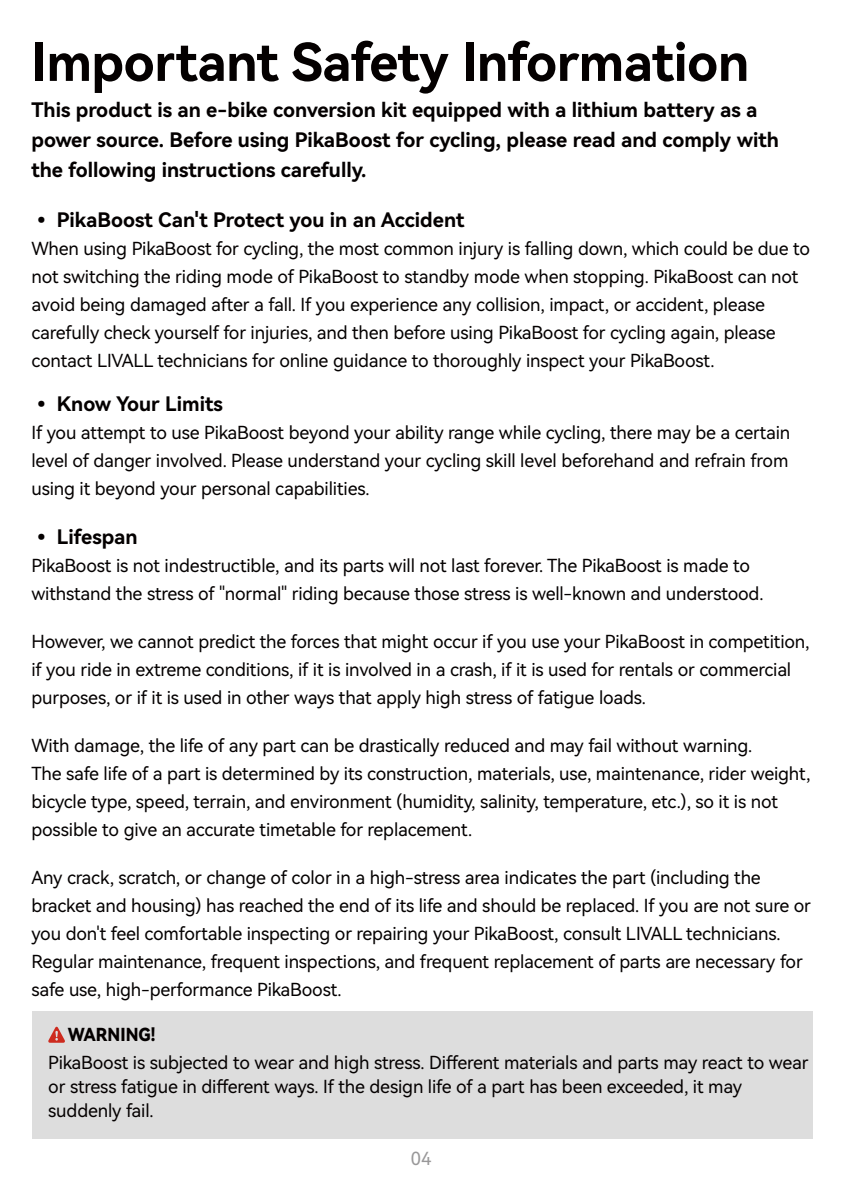
<style>
.page{position:relative;width:842px;height:1191px;background:#fff}
.page>*{position:absolute;margin:0;border:0;box-sizing:border-box;transform-origin:0 0}
.t1{font:52px "Harmony OS Sans SC Bold";letter-spacing:-.01em;color:#040000}
.t2{font:20px/30px "Harmony OS Sans SC Bold";color:#040000}
.t3{font:18px/28px "Harmony OS Sans SC";letter-spacing:-.01em;color:#040000}
.t4{font:18px "Harmony OS Sans SC Black";color:#040000;scale:.93 1}
.t5{font:18px "Harmony OS Sans SC";color:#999899}
</style>
<div class="page">
<div style="left:32px;top:1011px;width:780px;height:127px;background:#ddd"></div>
<svg style="left:48px;top:1026px;width:17px;height:16px"></svg>
<h1 class="t1" style="left:31px;top:26px;width:719px">Important Safety Information</h1>
<p class="t2" style="left:31px;top:94px;width:749px">This product is an e-bike conversion kit equipped with a lithium battery as a power source. Before using PikaBoost for cycling, please read and comply with the following instructions carefully.</p>
<p class="t2" style="left:31px;top:204px;width:434px">• PikaBoost Can't Protect you in an Accident</p>
<p class="t3" style="left:31px;top:233px;width:780px">When using PikaBoost for cycling, the most common injury is falling down, which could be due to not switching the riding mode of PikaBoost to standby mode when stopping. PikaBoost can not avoid being damaged after a fall. If you experience any collision, impact, or accident, please carefully check yourself for injuries, and then before using PikaBoost for cycling again, please contact LIVALL technicians for online guidance to thoroughly inspect your PikaBoost.</p>
<p class="t2" style="left:31px;top:388px;width:193px">• Know Your Limits</p>
<p class="t3" style="left:31px;top:417px;width:760px;text-align:justify">If you attempt to use PikaBoost beyond your ability range while cycling, there may be a certain level of danger involved. Please understand your cycling skill level beforehand and refrain from using it beyond your personal capabilities.</p>
<p class="t2" style="left:31px;top:520px;width:108px">• Lifespan</p>
<p class="t3" style="left:31px;top:550px;width:734px">PikaBoost is not indestructible, and its parts will not last forever. The PikaBoost is made to withstand the stress of "normal" riding because those stress is well-known and understood.</p>
<p class="t3" style="left:31px;top:626px;width:780px">However, we cannot predict the forces that might occur if you use your PikaBoost in competition, if you ride in extreme conditions, if it is involved in a crash, if it is used for rentals or commercial purposes, or if it is used in other ways that apply high stress of fatigue loads.</p>
<p class="t3" style="left:31px;top:730px;width:780px">With damage, the life of any part can be drastically reduced and may fail without warning.<br>The safe life of a part is determined by its construction, materials, use, maintenance, rider weight, bicycle type, speed, terrain, and environment (humidity, salinity, temperature, etc.), so it is not possible to give an accurate timetable for replacement.</p>
<p class="t3" style="left:31px;top:862px;width:781px">Any crack, scratch, or change of color in a high-stress area indicates the part (including the bracket and housing) has reached the end of its life and should be replaced. If you are not sure or you don't feel comfortable inspecting or repairing your PikaBoost, consult LIVALL technicians.<br>Regular maintenance, frequent inspections, and frequent replacement of parts are necessary for safe use, high-performance PikaBoost.</p>
<p class="t4" style="left:68px;top:1022px;width:96px">WARNING!</p>
<p class="t3" style="left:48px;top:1050px;width:762px;line-height:24px">PikaBoost is subjected to wear and high stress. Different materials and parts may react to wear or stress fatigue in different ways. If the design life of a part has been exceeded, it may suddenly fail.</p>
<p class="t5" style="left:411px;top:1145px;width:22px">04</p>
</div>
